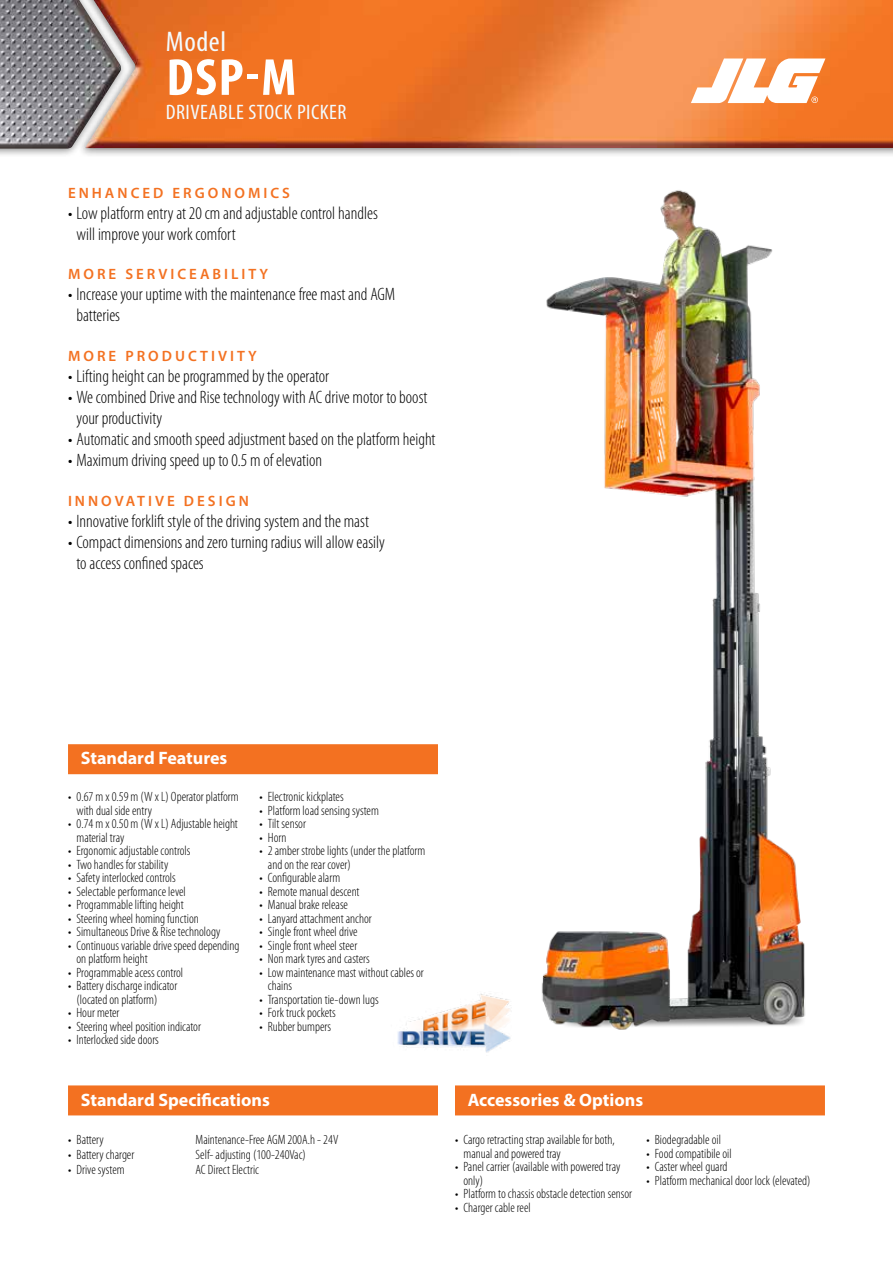
<style>
.page{position:relative;width:893px;height:1263px;background:#fff}
.page>*{position:absolute;margin:0;border:0;box-sizing:border-box;transform-origin:0 0}
.t1{font:700 condensed 52.5px "Myriad Pro";color:#fff;scale:1.05 1}
.t2{font:condensed 28.5px "Myriad Pro";letter-spacing:.02em;color:#f3fbff;scale:1.05 1}
.t3{font:condensed 21px "Myriad Pro";letter-spacing:.02em;color:#f3fbff;scale:1.05 1}
.t4{font:300 condensed 18px/21px "Myriad Pro";color:#000}
.t5{font:700 18px "Myriad Pro";color:#fff}
.t6{font:600 15px "Myriad Pro";letter-spacing:.2em;color:#f37121}
.t7{font:300 condensed 13.5px/13.5px "Myriad Pro";color:#000}
</style>
<div class="page">
<div style="left:77px;top:0;width:816px;height:157px;background:#000;opacity:.5"></div>
<img style="left:127px;top:0;width:766px;height:148px">
<div style="left:0;top:0;width:127px;height:158px;background:#000;opacity:.5"></div>
<img style="left:0;top:0;width:121px;height:149px">
<svg style="left:691px;top:59px;width:134px;height:44px"></svg>
<img style="left:541px;top:190px;width:264px;height:840px">
<img style="left:397px;top:994px;width:114px;height:59px">
<div style="left:68px;top:744px;width:370px;height:30px;background:#f37121"></div>
<div style="left:68px;top:1085px;width:370px;height:30px;background:#f37121"></div>
<div style="left:455px;top:1085px;width:370px;height:30px;background:#f37121"></div>
<h2 class="t2" style="left:166px;top:25px;width:59px">Model</h2>
<h1 class="t1" style="left:166px;top:45px;width:125px">DSP-M</h1>
<h3 class="t3" style="left:166px;top:99px;width:173px">DRIVEABLE STOCK PICKER</h3>
<p class="t6" style="left:68px;top:184px;width:223px">ENHANCED ERGONOMICS</p>
<h3 class="t4" style="left:77px;top:203px;width:303px;text-indent:-8px">• Low platform entry at 20 cm and adjustable control handles will improve your work comfort</h3>
<p class="t6" style="left:68px;top:265px;width:202px">MORE SERVICEABILITY</p>
<h3 class="t4" style="left:77px;top:284px;width:320px;text-indent:-8px">• Increase your uptime with the maintenance free mast and AGM batteries</h3>
<p class="t6" style="left:68px;top:346px;width:190px">MORE PRODUCTIVITY</p>
<h3 class="t4" style="left:68px;top:365px;width:263px">• Lifting height can be programmed by the operator</h3>
<h3 class="t4" style="left:77px;top:386px;width:352px;text-indent:-8px">• We combined Drive and Rise technology with AC drive motor to boost your productivity</h3>
<h3 class="t4" style="left:68px;top:428px;width:369px">• Automatic and smooth speed adjustment based on the platform height</h3>
<h3 class="t4" style="left:68px;top:449px;width:256px">• Maximum driving speed up to 0.5 m of elevation</h3>
<p class="t6" style="left:68px;top:491px;width:182px">INNOVATIVE DESIGN</p>
<h3 class="t4" style="left:68px;top:510px;width:302px">• Innovative forklift style of the driving system and the mast</h3>
<h3 class="t4" style="left:77px;top:531px;width:310px;text-indent:-8px">• Compact dimensions and zero turning radius will allow easily to access confined spaces</h3>
<h3 class="t5" style="left:81px;top:747px;width:148px">Standard Features</h3>
<p class="t7" style="left:77px;top:790px;width:164px;text-indent:-9px">• 0.67 m x 0.59 m (W x L) Operator platform with dual side entry</p>
<p class="t7" style="left:77px;top:817px;width:163px;text-indent:-9px">• 0.74 m x 0.50 m (W x L) Adjustable height material tray</p>
<p class="t7" style="left:68px;top:844px;width:124px">• Ergonomic adjustable controls</p>
<p class="t7" style="left:68px;top:857px;width:102px">• Two handles for stability</p>
<p class="t7" style="left:68px;top:871px;width:109px">• Safety interlocked controls</p>
<p class="t7" style="left:68px;top:884px;width:119px">• Selectable performance level</p>
<p class="t7" style="left:68px;top:898px;width:117px">• Programmable lifting height</p>
<p class="t7" style="left:68px;top:911px;width:132px">• Steering wheel homing function</p>
<p class="t7" style="left:68px;top:925px;width:154px">• Simultaneous Drive &amp; Rise technology</p>
<p class="t7" style="left:77px;top:938px;width:164px;text-indent:-9px">• Continuous variable drive speed depending on platform height</p>
<p class="t7" style="left:68px;top:965px;width:117px">• Programmable acess control</p>
<p class="t7" style="left:77px;top:979px;width:102px;text-indent:-9px">• Battery discharge indicator (located on platform)</p>
<p class="t7" style="left:68px;top:1006px;width:53px">• Hour meter</p>
<p class="t7" style="left:68px;top:1019px;width:134px">• Steering wheel position indicator</p>
<p class="t7" style="left:68px;top:1033px;width:92px">• Interlocked side doors</p>
<p class="t7" style="left:259px;top:790px;width:86px">• Electronic kickplates</p>
<p class="t7" style="left:259px;top:803px;width:121px">• Platform load sensing system</p>
<p class="t7" style="left:259px;top:817px;width:48px">• Tilt sensor</p>
<p class="t7" style="left:259px;top:830px;width:28px">• Horn</p>
<p class="t7" style="left:268px;top:844px;width:159px;text-indent:-9px">• 2 amber strobe lights (under the platform and on the rear cover)</p>
<p class="t7" style="left:259px;top:871px;width:82px">• Configurable alarm</p>
<p class="t7" style="left:259px;top:884px;width:102px">• Remote manual descent</p>
<p class="t7" style="left:259px;top:898px;width:90px">• Manual brake release</p>
<p class="t7" style="left:259px;top:911px;width:114px">• Lanyard attachment anchor</p>
<p class="t7" style="left:259px;top:925px;width:100px">• Single front wheel drive</p>
<p class="t7" style="left:259px;top:938px;width:99px">• Single front wheel steer</p>
<p class="t7" style="left:259px;top:952px;width:112px">• Non mark tyres and casters</p>
<p class="t7" style="left:268px;top:965px;width:158px;text-indent:-9px">• Low maintenance mast without cables or chains</p>
<p class="t7" style="left:259px;top:992px;width:121px">• Transportation tie-down lugs</p>
<p class="t7" style="left:259px;top:1006px;width:78px">• Fork truck pockets</p>
<p class="t7" style="left:259px;top:1019px;width:73px">• Rubber bumpers</p>
<h3 class="t5" style="left:81px;top:1088px;width:191px">Standard Specifications</h3>
<h3 class="t5" style="left:468px;top:1088px;width:177px">Accessories &amp; Options</h3>
<p class="t7" style="left:68px;top:1133px;width:37px">• Battery</p>
<p class="t7" style="left:196px;top:1133px;width:144px">Maintenance-Free AGM 200A.h - 24V</p>
<p class="t7" style="left:68px;top:1148px;width:68px">• Battery charger</p>
<p class="t7" style="left:196px;top:1148px;width:112px">Self- adjusting (100-240Vac)</p>
<p class="t7" style="left:68px;top:1163px;width:58px">• Drive system</p>
<p class="t7" style="left:196px;top:1163px;width:65px">AC Direct Electric</p>
<p class="t7" style="left:463px;top:1133px;width:153px;text-indent:-9px">• Cargo retracting strap available for both, manual and powered tray</p>
<p class="t7" style="left:463px;top:1160px;width:158px;text-indent:-9px">• Panel carrier (available with powered tray only)</p>
<p class="t7" style="left:455px;top:1187px;width:179px">• Platform to chassis obstacle detection sensor</p>
<p class="t7" style="left:455px;top:1201px;width:77px">• Charger cable reel</p>
<p class="t7" style="left:646px;top:1133px;width:76px">• Biodegradable oil</p>
<p class="t7" style="left:646px;top:1147px;width:87px">• Food compatibile oil</p>
<p class="t7" style="left:646px;top:1160px;width:82px">• Caster wheel guard</p>
<p class="t7" style="left:646px;top:1174px;width:166px">• Platform mechanical door lock (elevated)</p>
</div>
